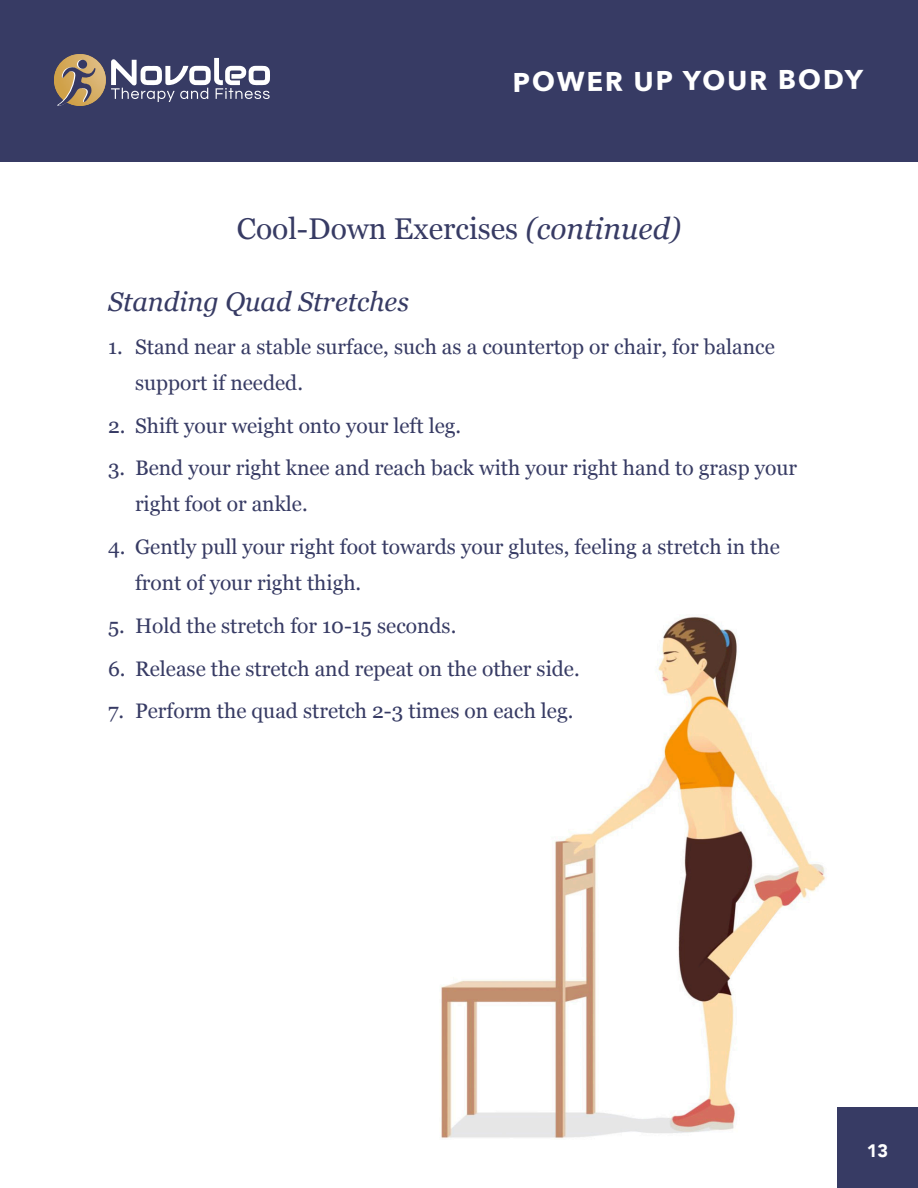
<style>
.page{position:relative;width:918px;height:1188px;background:#fff}
.page>*{position:absolute;margin:0;border:0;box-sizing:border-box;transform-origin:0 0}
.t1{font:30px "Georgia";color:#373b64}
.t2{font:italic 27px "Georgia";color:#373b64}
.t3{font:700 27px "Avenir Next";color:#fff}
.t4{font:21px/36px "Georgia";color:#373b64}
.t5{font:900 18px "Avenir";color:#fff}
.s1{font-style:italic}
</style>
<div class="page">
<img style="left:441px;top:616px;width:385px;height:523px">
<div style="left:0;top:0;width:918px;height:162px;background:#373b64"></div>
<svg style="left:111px;top:58px;width:159px;height:44px"></svg>
<img style="left:54px;top:54px;width:52px;height:52px;border-radius:26px">
<div style="left:77px;top:60px;width:9px;height:9px;background:#f2eeea;border-radius:50%"></div>
<svg style="left:57px;top:67px;width:39px;height:39px"></svg>
<div style="left:78px;top:60px;width:9px;height:9px;background:#363964;border-radius:50%"></div>
<div style="left:837px;top:1107px;width:81px;height:81px;background:#373b64"></div>
<p class="t3" style="left:512px;top:60px;width:352px;rotate:-1deg">POWER UP YOUR BODY</p>
<p class="t1" style="left:237px;top:206px;width:446px">Cool-Down Exercises <span class="s1">(continued)</span></p>
<p class="t2" style="left:108px;top:282px;width:303px">Standing Quad Stretches</p>
<p class="t4" style="left:135px;top:328px;width:641px;text-indent:-27px">1. Stand near a stable surface, such as a countertop or chair, for balance support if needed.</p>
<p class="t4" style="left:108px;top:407px;width:355px">2. Shift your weight onto your left leg.</p>
<p class="t4" style="left:135px;top:449px;width:664px;text-indent:-27px">3. Bend your right knee and reach back with your right hand to grasp your right foot or ankle.</p>
<p class="t4" style="left:135px;top:528px;width:646px;text-indent:-27px">4. Gently pull your right foot towards your glutes, feeling a stretch in the front of your right thigh.</p>
<p class="t4" style="left:108px;top:607px;width:350px">5. Hold the stretch for 10-15 seconds.</p>
<p class="t4" style="left:108px;top:650px;width:473px">6. Release the stretch and repeat on the other side.</p>
<p class="t4" style="left:108px;top:692px;width:467px">7. Perform the quad stretch 2-3 times on each leg.</p>
<p class="t5" style="left:867px;top:1135px;width:23px">13</p>
</div>
